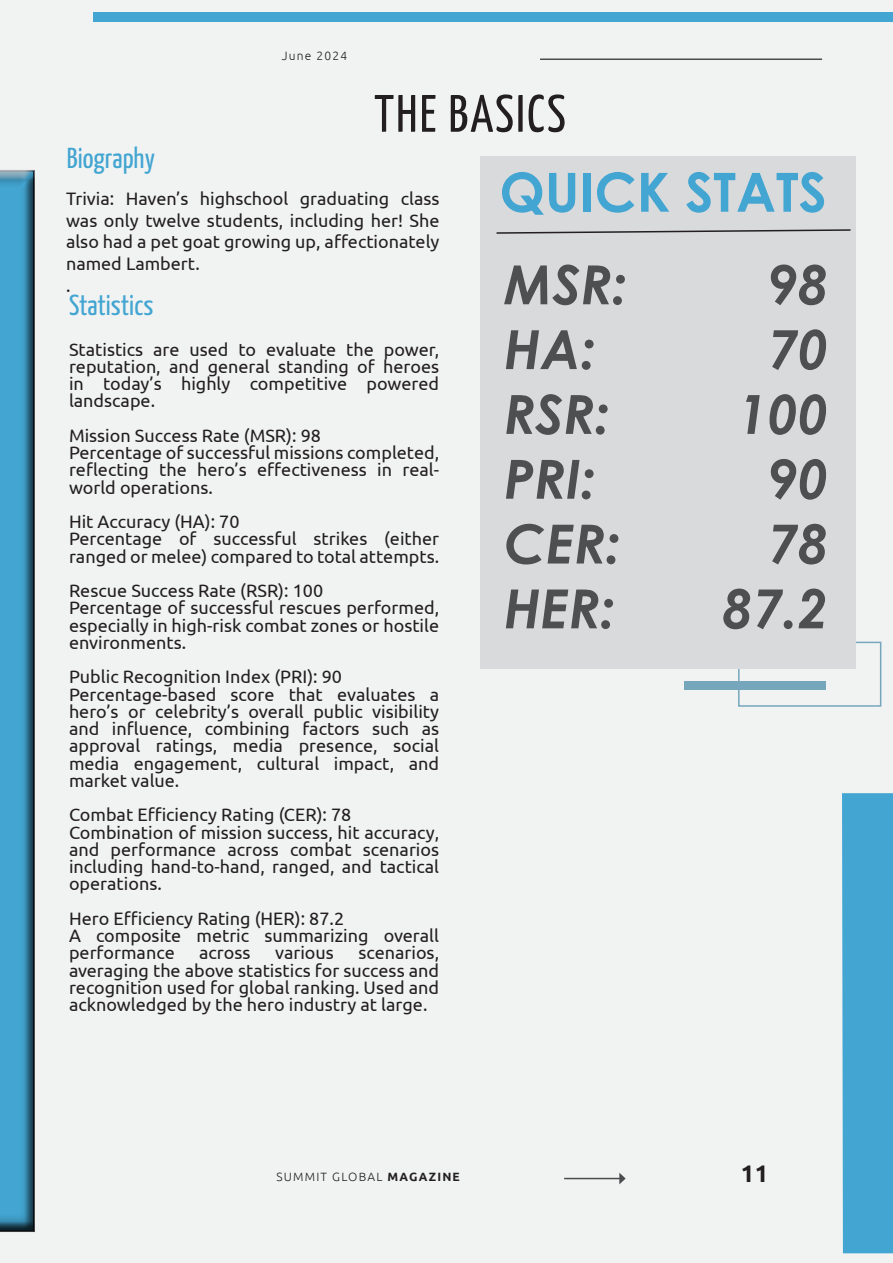
<style>
.page{position:relative;width:893px;height:1263px;background:#f1f3f3}
.page>*{position:absolute;margin:0;border:0;box-sizing:border-box;transform-origin:0 0}
.Heading_03{font:italic 700 54px "Century Gothic";color:#4e4f50}
.Subheading_04{font:700 54px "Century Gothic";color:#43a5d1}
.Heading_03-2{font:52.5px "Yanone Kaffeesatz";letter-spacing:.04em;color:#231f20}
.Subheading_04-2{font:28.8px "Yanone Kaffeesatz";color:#43a5d1}
.t1{font:700 24px "Ubuntu";color:#231f20}
.Body_01{font:18px/17.2px "Ubuntu";color:#231f20;text-align:justify}
.Subheading_01{font:300 12px "Ubuntu";letter-spacing:.1em;color:#231f20}
.s1{font-weight:700}
</style>
<div class="page">
<div style="left:684px;top:682px;width:142px;height:8px;background:#76a6bc"></div>
<div style="left:738px;top:642px;width:143px;height:65px;border:2px solid #76a6bc"></div>
<hr style="left:564px;top:1178px;width:56px;height:1px;background:#4b4c4d">
<svg style="left:619px;top:1173px;width:7px;height:11px"></svg>
<hr style="left:540px;top:59px;width:282px;height:1px;background:#4b4c4d">
<div style="left:0;top:170px;width:36px;height:1063px;background:#231f20;opacity:.75"></div>
<div style="left:842px;top:793px;width:51px;height:460px;background:#43a5d1"></div>
<div style="left:93px;top:12px;width:800px;height:9px;background:#43a5d1"></div>
<div style="left:480px;top:156px;width:375px;height:513px;background:#d9dadc"></div>
<svg style="left:496px;top:229px;width:355px;height:5px"></svg>
<p class="Subheading_01" style="left:282px;top:48px;width:67px">June 2024</p>
<p class="Heading_03-2" style="left:374px;top:76px;width:193px">THE BASICS</p>
<h3 class="Subheading_04-2" style="left:67px;top:138px;width:90px">Biography</h3>
<p class="Body_01" style="left:66px;top:187px;width:375px;line-height:21.6px">Trivia: Haven’s highschool graduating class was only twelve students, including her! She also had a pet goat growing up, affectionately named Lambert.</p>
<p class="Body_01" style="left:66px;top:276px;width:6px">.</p>
<p class="Subheading_04-2" style="left:69px;top:284px;width:86px">Statistics</p>
<p class="Body_01" style="left:69px;top:340px;width:372px">Statistics are used to evaluate the power, reputation, and general standing of heroes in today’s highly competitive powered landscape.</p>
<p class="Body_01" style="left:69px;top:426px;width:253px">Mission Success Rate (MSR): 98</p>
<p class="Body_01" style="left:69px;top:443px;width:372px">Percentage of successful missions completed, reflecting the hero’s effectiveness in real&shy;world operations.</p>
<p class="Body_01" style="left:69px;top:512px;width:172px">Hit Accuracy (HA): 70</p>
<p class="Body_01" style="left:69px;top:530px;width:372px">Percentage of successful strikes (either ranged or melee) compared to total attempts.</p>
<p class="Body_01" style="left:69px;top:581px;width:256px">Rescue Success Rate (RSR): 100</p>
<p class="Body_01" style="left:69px;top:599px;width:372px">Percentage of successful rescues performed, especially in high-risk combat zones or hostile environments.</p>
<p class="Body_01" style="left:69px;top:668px;width:275px">Public Recognition Index (PRI): 90</p>
<p class="Body_01" style="left:69px;top:685px;width:372px">Percentage-based score that evaluates a hero’s or celebrity’s overall public visibility and influence, combining factors such as approval ratings, media presence, social media engagement, cultural impact, and market value.</p>
<p class="Body_01" style="left:69px;top:806px;width:284px">Combat Efficiency Rating (CER): 78</p>
<p class="Body_01" style="left:69px;top:823px;width:372px">Combination of mission success, hit accuracy, and performance across combat scenarios including hand-to-hand, ranged, and tactical operations.</p>
<p class="Body_01" style="left:69px;top:909px;width:277px">Hero Efficiency Rating (HER): 87.2</p>
<p class="Body_01" style="left:69px;top:926px;width:372px">A composite metric summarizing overall performance</p>
<p class="Body_01" style="left:69px;top:944px;width:372px;text-indent:289px">scenarios, averaging the above statistics for success and recognition used for global ranking. Used and acknowledged by the hero industry at large.</p>
<p class="Body_01" style="left:199px;top:944px;width:53px">across</p>
<p class="Body_01" style="left:275px;top:944px;width:60px">various</p>
<p class="Subheading_04" style="left:499px;top:151px;width:329px">QUICK STATS</p>
<p class="Heading_03" style="left:504px;top:244px;width:125px">MSR:</p>
<p class="Heading_03" style="left:768px;top:244px;width:62px">98</p>
<p class="Heading_03" style="left:504px;top:308px;width:93px">HA:</p>
<p class="Heading_03" style="left:768px;top:308px;width:62px">70</p>
<p class="Heading_03" style="left:504px;top:373px;width:107px">RSR:</p>
<p class="Heading_03" style="left:737px;top:373px;width:92px">100</p>
<p class="Heading_03" style="left:504px;top:438px;width:93px">PRI:</p>
<p class="Heading_03" style="left:768px;top:438px;width:62px">90</p>
<p class="Heading_03" style="left:504px;top:503px;width:118px">CER:</p>
<p class="Heading_03" style="left:768px;top:503px;width:62px">78</p>
<p class="Heading_03" style="left:504px;top:568px;width:113px">HER:</p>
<p class="Heading_03" style="left:722px;top:568px;width:107px">87.2</p>
<p class="Subheading_01" style="left:276px;top:1169px;width:185px">SUMMIT GLOBAL <span class="s1">MAGAZINE</span></p>
<h3 class="t1" style="left:741px;top:1159px;width:29px">11</h3>
</div>
